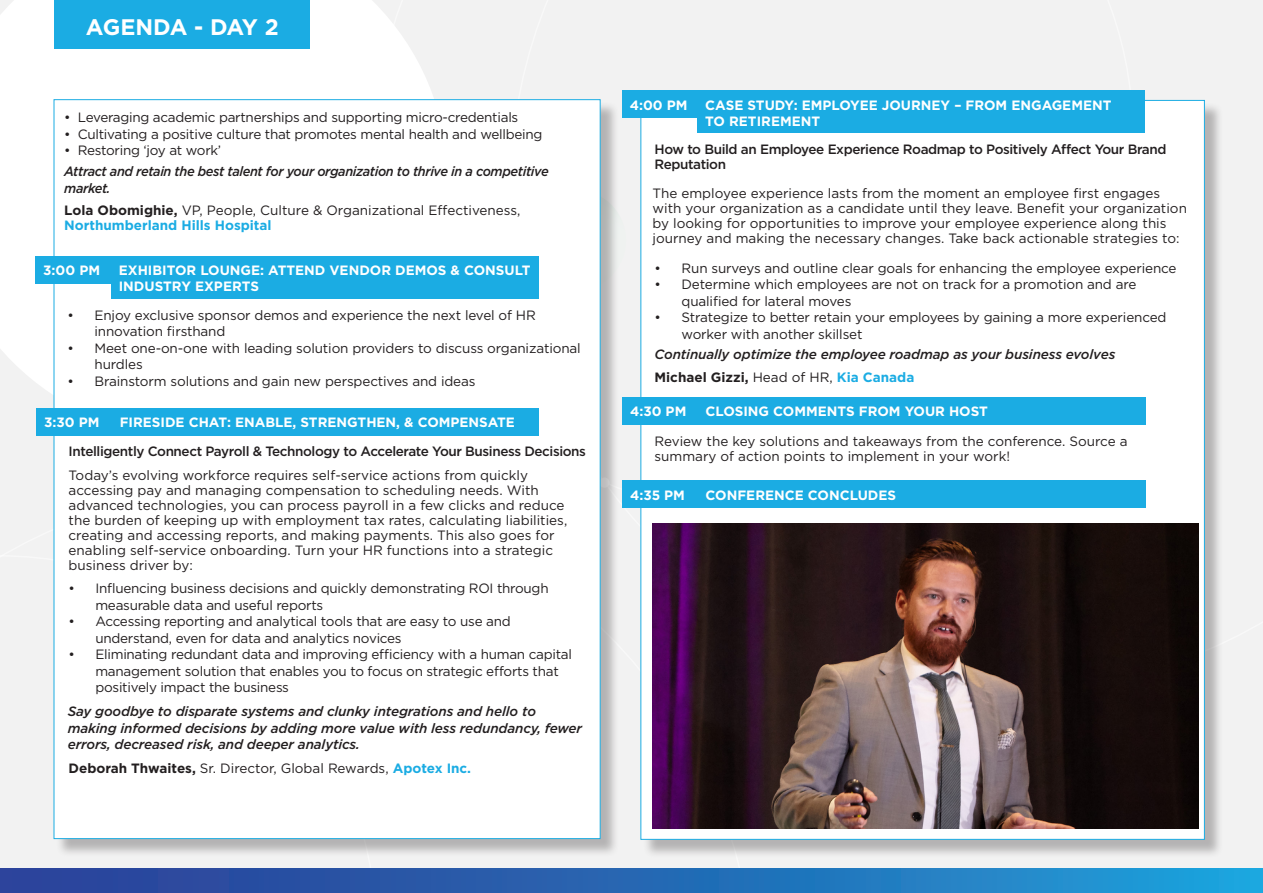
<style>
.page{position:relative;width:1263px;height:893px;background:#fff}
.page>*{position:absolute;margin:0;border:0;box-sizing:border-box;transform-origin:0 0}
.t1{font:700 22.5px "Gotham";letter-spacing:-.045em;color:#fff}
.t2{font:13.5px/15px "Gotham";letter-spacing:-.01em;color:#231f20}
.t3{font:700 13.5px/16.2px "Gotham";color:#fff}
.t4{font:italic 500 13.5px/16.5px "Gotham";letter-spacing:-.01em;color:#231f20}
.t5{font:500 13.5px/15px "Gotham";letter-spacing:-.03em;color:#231f20}
.t6{font:italic 500 13.5px/16.5px "Gotham";letter-spacing:-.03em;color:#231f20;scale:.95 1}
.t7{font:700 13.5px "Gotham";color:#231f20}
.s1{font-weight:700}
.s2{font-weight:700;color:#1bace3}
.s3{font-weight:400}
.s4{color:#1bace3}
</style>
<div class="page">
<svg style="left:0;top:0;width:376px;height:437px"></svg>
<div style="left:1134px;top:0;width:129px;height:691px;background:#f2f2f2"></div>
<div style="left:376px;top:0;width:758px;height:487px;background:#f2f2f2"></div>
<div style="left:0;top:487px;width:755px;height:381px;background:#f2f2f2"></div>
<div style="left:0;top:555px;width:377px;height:313px;background:#f2f2f2"></div>
<svg style="left:619px;top:190px;width:7px;height:101px"></svg>
<div style="left:643px;top:102px;width:581px;height:756px;background:#231f20;opacity:.3"></div>
<div style="left:640px;top:100px;width:565px;height:740px;background:#fff;border:1px solid #1bace3"></div>
<div style="left:0;top:868px;width:1263px;height:25px;background:linear-gradient(to right,#2d3993,#1e9ed8)"></div>
<div style="left:56px;top:101px;width:563px;height:756px;background:#231f20;opacity:.3"></div>
<div style="left:54px;top:99px;width:546px;height:740px;background:#fff;border:1px solid #1bace3"></div>
<div style="left:54px;top:0;width:256px;height:48px;background:#1bace3"></div>
<div style="left:622px;top:90px;width:76px;height:28px;background:#1bace3"></div>
<div style="left:622px;top:397px;width:76px;height:28px;background:#1bace3"></div>
<div style="left:622px;top:480px;width:76px;height:28px;background:#1bace3"></div>
<div style="left:697px;top:90px;width:447px;height:42px;background:#1bace3"></div>
<div style="left:698px;top:397px;width:448px;height:28px;background:#1bace3"></div>
<div style="left:698px;top:480px;width:448px;height:28px;background:#1bace3"></div>
<div style="left:36px;top:256px;width:75px;height:28px;background:#1bace3"></div>
<div style="left:111px;top:256px;width:428px;height:42px;background:#1bace3"></div>
<div style="left:37px;top:408px;width:75px;height:28px;background:#1bace3"></div>
<div style="left:111px;top:408px;width:428px;height:28px;background:#1bace3"></div>
<img style="left:652px;top:524px;width:546px;height:305px">
<p class="t1" style="left:86px;top:12px;width:194px">AGENDA - DAY 2</p>
<p class="t2" style="left:64px;top:110px;width:456px">• Leveraging academic partnerships and supporting micro-credentials</p>
<p class="t2" style="left:64px;top:126px;width:480px">• Cultivating a positive culture that promotes mental health and wellbeing</p>
<p class="t2" style="left:64px;top:143px;width:159px">• Restoring ‘joy at work’</p>
<p class="t6" style="left:64px;top:163px;width:511px">Attract and retain the best talent for your organization to thrive in a competitive market.</p>
<p class="t2" style="left:64px;top:202px;width:458px"><span class="s1">Lola Obomighie,</span> VP, People, Culture &amp; Organizational Effectiveness,<br><span class="s2">Northumberland Hills Hospital</span></p>
<p class="t3" style="left:43px;top:262px;width:58px">3:00 PM</p>
<p class="t3" style="left:119px;top:262px;width:413px">EXHIBITOR LOUNGE: ATTEND VENDOR DEMOS &amp; CONSULT<br>INDUSTRY EXPERTS</p>
<p class="t2" style="left:94px;top:307px;width:443px;line-height:16.5px;text-indent:-27px">• Enjoy exclusive sponsor demos and experience the next level of HR innovation firsthand</p>
<p class="t2" style="left:94px;top:340px;width:488px;line-height:16.5px;text-indent:-27px">• Meet one-on-one with leading solution providers to discuss organizational hurdles</p>
<p class="t2" style="left:68px;top:373px;width:409px">• Brainstorm solutions and gain new perspectives and ideas</p>
<p class="t3" style="left:44px;top:414px;width:57px">3:30 PM</p>
<p class="t3" style="left:120px;top:414px;width:397px">FIRESIDE CHAT: ENABLE, STRENGTHEN, &amp; COMPENSATE</p>
<p class="t5" style="left:69px;top:443px;width:519px">Intelligently Connect Payroll &amp; Technology to Accelerate Your Business Decisions</p>
<p class="t2" style="left:69px;top:467px;width:500px">Today’s evolving workforce requires self-service actions from quickly accessing pay and managing compensation to scheduling needs. With advanced technologies, you can process payroll in a few clicks and reduce the burden of keeping up with employment tax rates, calculating liabilities, creating and accessing reports, and making payments. This also goes for enabling self-service onboarding. Turn your HR functions into a strategic business driver by:</p>
<p class="t2" style="left:95px;top:580px;width:455px;line-height:16.5px;text-indent:-27px">• Influencing business decisions and quickly demonstrating ROI through measurable data and useful reports</p>
<p class="t2" style="left:95px;top:613px;width:417px;line-height:16.5px;text-indent:-27px">• Accessing reporting and analytical tools that are easy to use and understand, even for data and analytics novices</p>
<p class="t2" style="left:95px;top:646px;width:478px;line-height:16.5px;text-indent:-27px">• Eliminating redundant data and improving efficiency with a human capital management solution that enables you to focus on strategic efforts that positively impact the business</p>
<p class="t4" style="left:68px;top:703px;width:516px">Say goodbye to disparate systems and clunky integrations and hello to making informed decisions by adding more value with less redundancy, fewer errors, decreased risk, and deeper analytics.</p>
<p class="t2" style="left:69px;top:760px;width:404px"><span class="s1">Deborah Thwaites,</span> Sr. Director, Global Rewards, <span class="s2">Apotex Inc.</span></p>
<p class="t3" style="left:630px;top:97px;width:59px">4:00 PM</p>
<p class="t3" style="left:705px;top:97px;width:408px">CASE STUDY: EMPLOYEE JOURNEY – FROM ENGAGEMENT<br>TO RETIREMENT</p>
<p class="t5" style="left:654px;top:142px;width:513px">How to Build an Employee Experience Roadmap to Positively Affect Your Brand<br>Reputation</p>
<p class="t2" style="left:652px;top:185px;width:536px">The employee experience lasts from the moment an employee first engages with your organization as a candidate until they leave. Benefit your organization by looking for opportunities to improve your employee experience along this journey and making the necessary changes. Take back actionable strategies to:</p>
<p class="t2" style="left:654px;top:260px;width:523px">• Run surveys and outline clear goals for enhancing the employee experience</p>
<p class="t2" style="left:681px;top:276px;width:456px;line-height:16.5px;text-indent:-27px">• Determine which employees are not on track for a promotion and are qualified for lateral moves</p>
<p class="t2" style="left:681px;top:309px;width:486px;line-height:16.5px;text-indent:-27px">• Strategize to better retain your employees by gaining a more experienced worker with another skillset</p>
<p class="t4" style="left:654px;top:346px;width:462px">Continually optimize the employee roadmap as your business evolves</p>
<p class="t7" style="left:654px;top:368px;width:261px">Michael Gizzi, <span class="s3">Head of HR,</span> <span class="s4">Kia Canada</span></p>
<p class="t3" style="left:630px;top:403px;width:58px">4:30 PM</p>
<p class="t3" style="left:706px;top:403px;width:284px">CLOSING COMMENTS FROM YOUR HOST</p>
<p class="t2" style="left:654px;top:434px;width:475px">Review the key solutions and takeaways from the conference. Source a summary of action points to implement in your work!</p>
<p class="t3" style="left:630px;top:487px;width:56px">4:35 PM</p>
<p class="t3" style="left:706px;top:487px;width:192px">CONFERENCE CONCLUDES</p>
</div>
